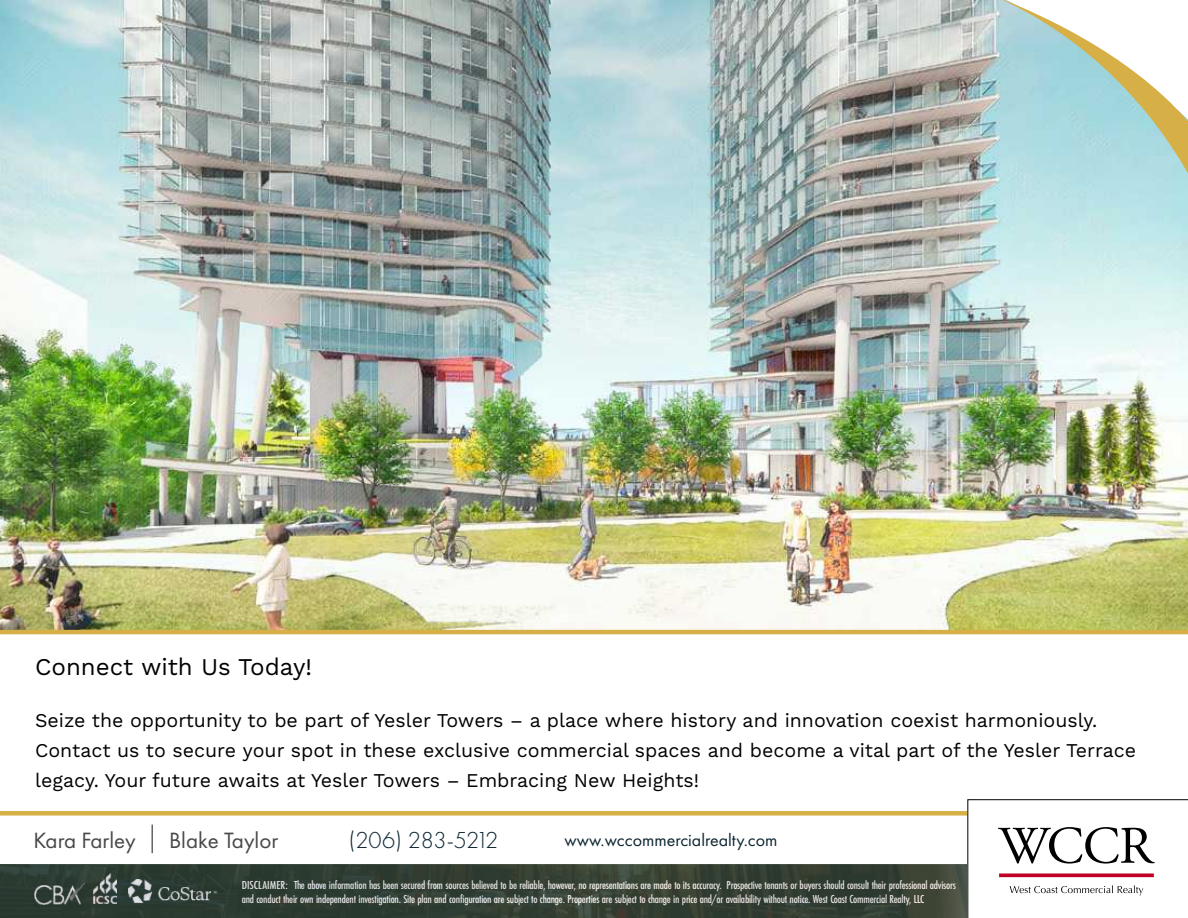
<style>
.page{position:relative;width:1188px;height:918px;background:#fff}
.page>*{position:absolute;margin:0;border:0;box-sizing:border-box;transform-origin:0 0}
.t1{font:24px "Work Sans";color:#000}
.t2{font:300 24px "Futura PT";letter-spacing:-.025em;color:#0d2631}
.t3{font:22.95px "Futura PT";color:#484848}
.t4{font:19.5px/30px "Work Sans";color:#000}
.t5{font:18px "Futura PT";color:#0d2631}
.t6{font:500 12px/13.5px "Futura PT Cond";letter-spacing:-.02em;color:#fff;scale:1.09 1}
.s1{font-size:28.5px}
</style>
<div class="page">
<div style="left:0;top:811px;width:1188px;height:5px;background:#d6af46"></div>
<img style="left:0;top:0;width:1188px;height:630px">
<img style="left:0;top:865px;width:967px;height:53px">
<svg style="left:967px;top:799px;width:221px;height:119px"></svg>
<svg style="left:905px;top:0;width:283px;height:245px;background:#bdd3cf"></svg>
<hr style="left:0;top:630px;width:1188px;height:4px;background:#d6af46">
<h1 class="t1" style="left:35px;top:653px;width:279px">Connect with Us Today!</h1>
<p class="t4" style="left:35px;top:706px;width:1103px">Seize the opportunity to be part of Yesler Towers – a place where history and innovation coexist harmoniously.<br>Contact us to secure your spot in these exclusive commercial spaces and become a vital part of the Yesler Terrace legacy. Your future awaits at Yesler Towers – Embracing New Heights!</p>
<h2 class="t3" style="left:34px;top:826px;width:246px">Kara Farley <span class="s1">|</span> Blake Taylor</h2>
<h1 class="t2" style="left:349px;top:826px;width:151px">(206) 283-5212</h1>
<h3 class="t5" style="left:565px;top:830px;width:215px">www.wccommercialrealty.com</h3>
<p class="t6" style="left:242px;top:878px;width:657px">DISCLAIMER: The above information has been secured from sources believed to be reliable, however, no representations are made to its accuracy. Prospective tenants or buyers should consult their professional advisors and conduct their own independent investigation. Site plan and configuration are subject to change. Properties are subject to change in price and/or availability without notice. West Coast Commercial Realty, LLC</p>
</div>
